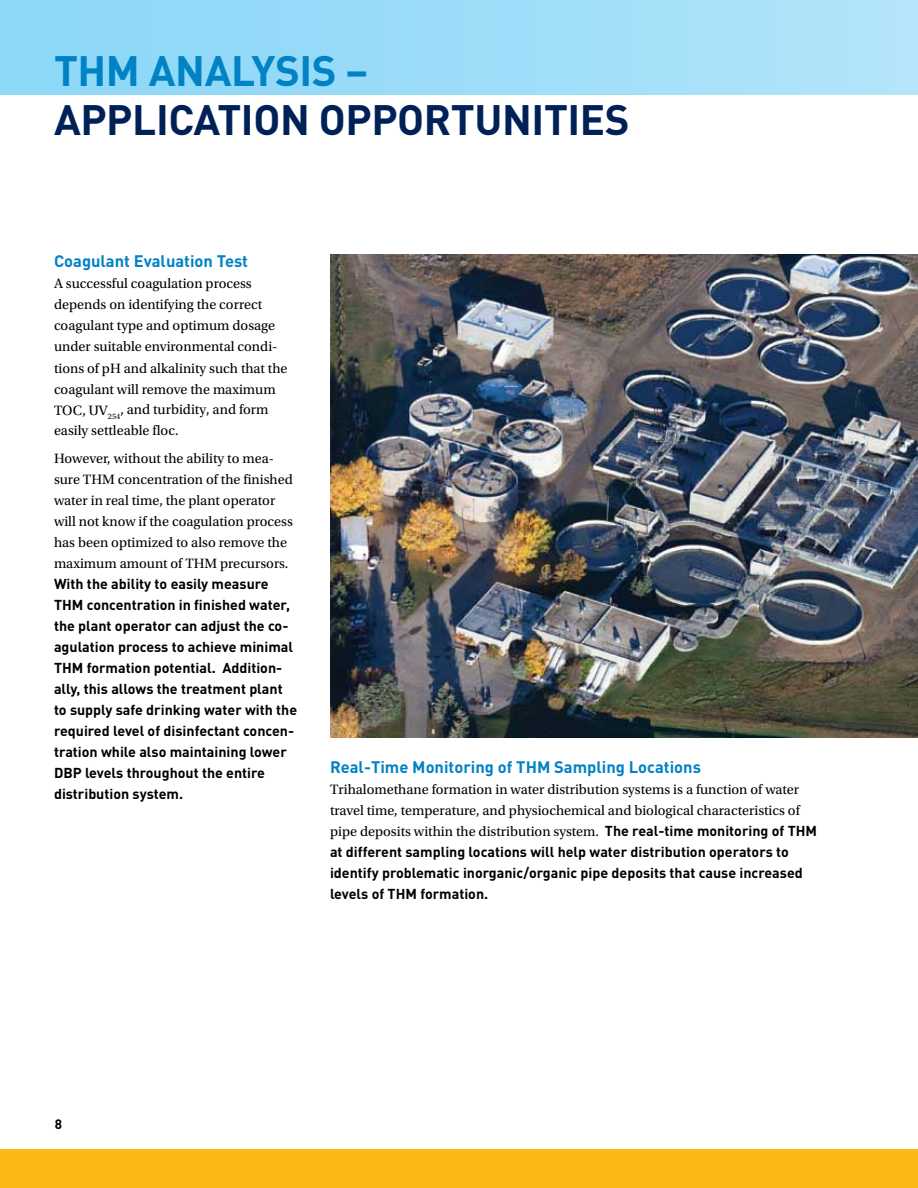
<style>
.page{position:relative;width:918px;height:1188px;background:#fff}
.page>*{position:absolute;margin:0;border:0;box-sizing:border-box;transform-origin:0 0}
.t1{font:700 42px "DINOT";letter-spacing:-.01em;color:#002157}
.t2{font:700 42px "DINOT";letter-spacing:-.01em;color:#0082c4}
.t3{font:700 16.5px "DINOT";color:#0082c4}
.t4{font:14.25px/21px "Utopia Std";color:#000}
.t5{font:700 14.25px/21px "DINOT";color:#000}
.t6{font:700 13.5px "DINOT";color:#000}
.s1{font-family:"DINOT";font-weight:700}
</style>
<div class="page">
<div style="left:0;top:1150px;width:918px;height:38px;background:#fdb913"></div>
<img style="left:330px;top:255px;width:588px;height:483px">
<div style="left:0;top:0;width:918px;height:95px;background:linear-gradient(to right,#89d6f8,#b2e4fa)"></div>
<h1 class="t2" style="left:54px;top:42px;width:316px">THM ANALYSIS –</h1>
<h1 class="t1" style="left:54px;top:91px;width:577px">APPLICATION OPPORTUNITIES</h1>
<p class="t3" style="left:54px;top:250px;width:196px">Coagulant Evaluation Test</p>
<p class="t4" style="left:54px;top:274px;width:235px">A successful coagulation process depends on identifying the correct coagulant type and optimum dosage under suitable environmental condi&shy;tions of pH and alkalinity such that the coagulant will remove the maximum TOC, UV<sub>254</sub>, and turbidity, and form easily settleable floc.</p>
<p class="t4" style="left:54px;top:448px;width:241px">However, without the ability to mea&shy;sure THM concentration of the finished water in real time, the plant operator will not know if the coagulation process has been optimized to also remove the maximum amount of THM precursors.</p>
<p class="t5" style="left:54px;top:573px;width:245px">With the ability to easily measure THM concentration in finished water, the plant operator can adjust the co&shy;agulation process to achieve minimal THM formation potential. Addition&shy;ally, this allows the treatment plant to supply safe drinking water with the required level of disinfectant concen&shy;tration while also maintaining lower DBP levels throughout the entire distribution system.</p>
<p class="t3" style="left:330px;top:756px;width:372px">Real-Time Monitoring of THM Sampling Locations</p>
<p class="t4" style="left:330px;top:779px;width:489px">Trihalomethane formation in water distribution systems is a function of water travel time, temperature, and physiochemical and biological characteristics of pipe deposits within the distribution system. <span class="s1">The real-time monitoring of THM</span></p>
<p class="t5" style="left:330px;top:841px;width:474px">at different sampling locations will help water distribution operators to identify problematic inorganic/organic pipe deposits that cause increased levels of THM formation.</p>
<p class="t6" style="left:55px;top:1115px;width:9px">8</p>
</div>
